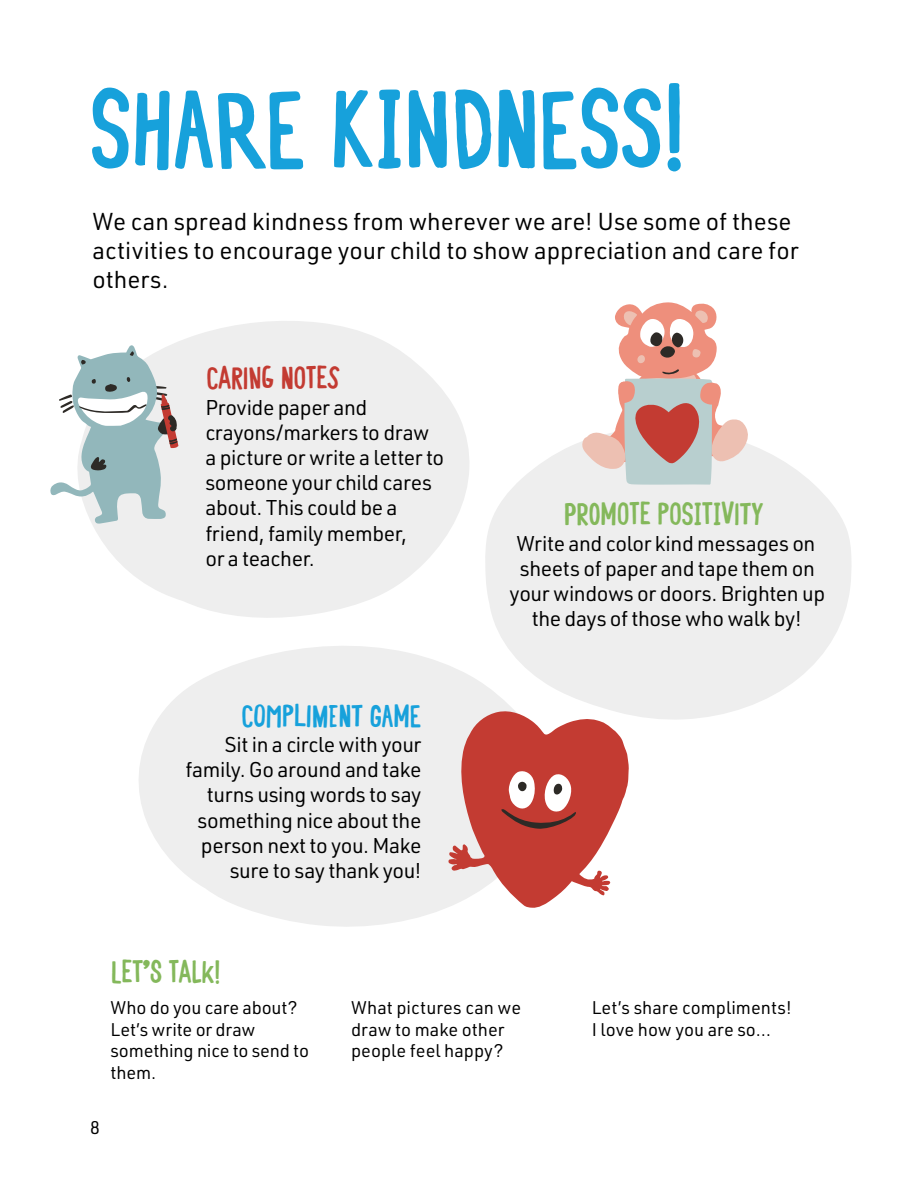
<style>
.page{position:relative;width:918px;height:1188px;background:#fff}
.page>*{position:absolute;margin:0;border:0;box-sizing:border-box;transform-origin:0 0}
.t1{font:105px "TRS Hand F Bold";color:#17a1db}
.t2{font:30px "TRS Hand F Bold";color:#84b85b}
.t3{font:30px "TRS Hand F Bold";color:#17a1db}
.t4{font:30px "TRS Hand F Bold";color:#c33b32}
.t5{font:24px/28.8px "URWDIN";color:#000}
.t6{font:21px/25.2px "URWDIN";letter-spacing:-.02em;color:#000}
.t7{font:18px/21.6px "URWDIN";color:#000}
</style>
<div class="page">
<svg style="left:92px;top:321px;width:377px;height:297px;fill:#eee"></svg>
<svg style="left:139px;top:646px;width:345px;height:281px;fill:#eee"></svg>
<svg style="left:484px;top:442px;width:367px;height:278px;fill:#eee"></svg>
<svg style="left:50px;top:344px;width:129px;height:180px"></svg>
<svg style="left:582px;top:302px;width:167px;height:183px"></svg>
<svg style="left:448px;top:709px;width:181px;height:199px"></svg>
<h1 class="t1" style="left:90px;top:66px;width:597px">SHARE KINDNESS!</h1>
<p class="t5" style="left:93px;top:207px;width:708px">We can spread kindness from wherever we are! Use some of these activities to encourage your child to show appreciation and care for others.</p>
<h2 class="t4" style="left:206px;top:360px;width:135px">CARING NOTES</h2>
<p class="t6" style="left:205px;top:394px;width:240px">Provide paper and crayons/markers to draw a picture or write a letter to someone your child cares about. This could be a friend, family member,<br>or a teacher.</p>
<h2 class="t3" style="left:241px;top:698px;width:182px">COMPLIMENT GAME</h2>
<p class="t6" style="left:185px;top:731px;width:238px;text-align:right">Sit in a circle with your family. Go around and take turns using words to say something nice about the person next to you. Make sure to say thank you!</p>
<h2 class="t2" style="left:564px;top:496px;width:201px">PROMOTE POSITIVITY</h2>
<p class="t6" style="left:510px;top:530px;width:317px;text-align:center">Write and color kind messages on sheets of paper and tape them on your windows or doors. Brighten up the days of those who walk by!</p>
<h2 class="t2" style="left:111px;top:953px;width:111px">LET’S TALK!</h2>
<p class="t7" style="left:111px;top:996px;width:200px">Who do you care about?<br>Let’s write or draw something nice to send to them.</p>
<p class="t7" style="left:351px;top:996px;width:172px">What pictures can we draw to make other people feel happy?</p>
<p class="t7" style="left:592px;top:996px;width:201px">Let’s share compliments!<br>I love how you are so…</p>
<p class="t7" style="left:90px;top:1116px;width:11px">8</p>
</div>
